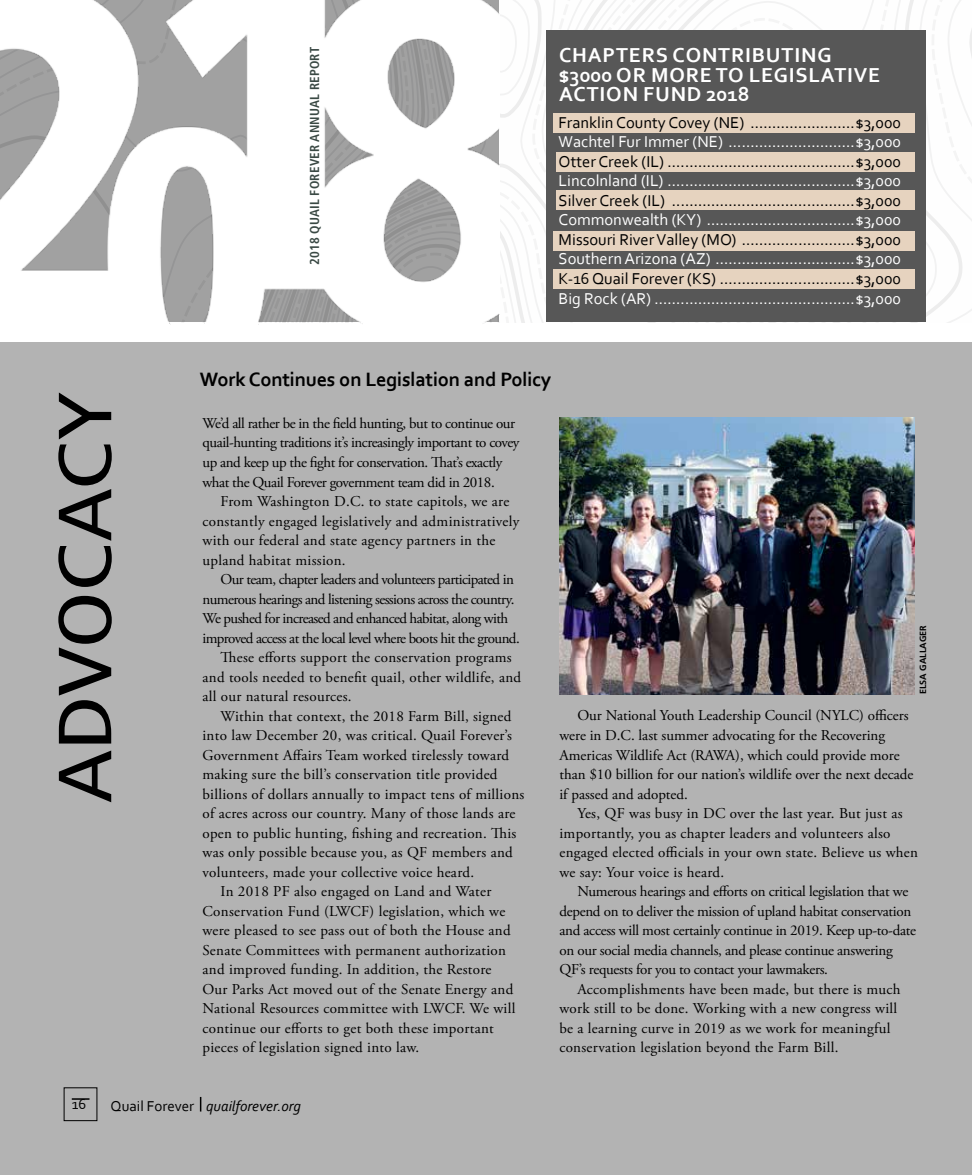
<style>
.page{position:relative;width:972px;height:1175px;background:#fff}
.page>*{position:absolute;margin:0;border:0;box-sizing:border-box;transform-origin:0 0}
.t1{font:condensed 75px "Frutiger LT Std";color:#000;scale:1.24 1}
.t2{font:700 21.15px/19.5px "Corbel";letter-spacing:.04em;color:#fff}
.t3{font:700 20.25px "Corbel";letter-spacing:-.01em;color:#000}
.t4{font:16.5px "Corbel";color:#fff}
.t5{font:16.5px "Corbel";color:#000}
.t6{font:15px/19.5px "Adobe Garamond Pro";letter-spacing:.02em;color:#000}
.t7{font:15px/19.5px "Adobe Garamond Pro";letter-spacing:-.02em;color:#000}
.t8{font:15px/19.5px "Adobe Garamond Pro";color:#000}
.t9{font:15px "Adobe Garamond Pro";letter-spacing:-.04em;color:#000}
.t10{font:15px/19.5px "Adobe Garamond Pro";letter-spacing:-.03em;color:#000}
.t11{font:italic 15px "Corbel";color:#000}
.t12{font:15px "Corbel";color:#000}
.t13{font:700 condensed 13.05px "Frutiger LT Std";letter-spacing:.02em;color:#3a4944}
.t14{font:700 9px "Frutiger LT Std";color:#000}
.s1{font-style:normal}
</style>
<div class="page">
<div style="left:0;top:342px;width:972px;height:832px;background:#b3b3b3"></div>
<svg style="left:200px;top:1096px;width:1px;height:15px"></svg>
<svg style="left:72px;top:1098px;width:18px;height:1px"></svg>
<svg style="left:715px;top:0;width:257px;height:322px"></svg>
<svg style="left:967px;top:0;width:5px;height:114px"></svg>
<svg style="left:521px;top:0;width:184px;height:159px"></svg>
<svg style="left:499px;top:178px;width:48px;height:144px"></svg>
<svg style="left:499px;top:0;width:45px;height:122px"></svg>
<img style="left:0;top:0;width:499px;height:324px">
<div style="left:547px;top:31px;width:379px;height:291px;background:#575757"></div>
<div style="left:554px;top:269px;width:361px;height:20px;background:#e6d3bf"></div>
<div style="left:554px;top:231px;width:361px;height:20px;background:#e6d3bf"></div>
<div style="left:556px;top:190px;width:359px;height:20px;background:#e6d3bf"></div>
<div style="left:554px;top:113px;width:361px;height:20px;background:#e6d3bf"></div>
<div style="left:556px;top:152px;width:359px;height:20px;background:#e6d3bf"></div>
<img style="left:559px;top:417px;width:356px;height:277px">
<h1 class="t1" style="left:42px;top:803px;width:333px;rotate:-90deg">ADVOCACY</h1>
<p class="t13" style="left:307px;top:265px;width:219px;rotate:-90deg">2018 QUAIL FOREVER ANNUAL REPORT</p>
<h2 class="t2" style="left:559px;top:45px;width:323px">CHAPTERS CONTRIBUTING $3000 OR MORE TO LEGISLATIVE<br>ACTION FUND 2018</h2>
<p class="t5" style="left:559px;top:112px;width:344px">Franklin County Covey (NE) ........................$3,000</p>
<p class="t4" style="left:559px;top:132px;width:344px">Wachtel Fur Immer (NE) .............................$3,000</p>
<p class="t5" style="left:559px;top:151px;width:344px">Otter Creek (IL) ...........................................$3,000</p>
<p class="t4" style="left:559px;top:171px;width:344px">Lincolnland (IL) ...........................................$3,000</p>
<p class="t5" style="left:559px;top:190px;width:344px">Silver Creek (IL) ..........................................$3,000</p>
<p class="t4" style="left:559px;top:210px;width:344px">Commonwealth (KY) ..................................$3,000</p>
<p class="t5" style="left:559px;top:229px;width:344px">Missouri River Valley (MO) ..........................$3,000</p>
<p class="t4" style="left:559px;top:249px;width:344px">Southern Arizona (AZ) ................................$3,000</p>
<p class="t5" style="left:559px;top:268px;width:344px">K-16 Quail Forever (KS) ...............................$3,000</p>
<p class="t4" style="left:559px;top:288px;width:344px">Big Rock (AR) ..............................................$3,000</p>
<h3 class="t3" style="left:200px;top:366px;width:353px">Work Continues on Legislation and Policy</h3>
<p class="t10" style="left:202px;top:414px;width:319px">We’d all rather be in the field hunting, but to continue our quail-hunting traditions it’s increasingly important to covey up and keep up the fight for conservation. That’s exactly what the Quail Forever government team did in 2018.</p>
<p class="t6" style="left:202px;top:492px;width:318px;text-indent:18px">From Washington D.C. to state capitols, we are constantly engaged legislatively and administratively with our federal and state agency partners in the upland habitat mission.</p>
<p class="t9" style="left:221px;top:570px;width:295px">Our team, chapter leaders and volunteers participated in</p>
<p class="t9" style="left:202px;top:590px;width:313px">numerous hearings and listening sessions across the country.</p>
<p class="t9" style="left:202px;top:609px;width:307px">We pushed for increased and enhanced habitat, along with</p>
<p class="t9" style="left:202px;top:629px;width:319px">improved access at the local level where boots hit the ground.</p>
<p class="t6" style="left:221px;top:648px;width:293px">These efforts support the conservation programs</p>
<p class="t6" style="left:202px;top:667px;width:320px">and tools needed to benefit quail, other wildlife, and</p>
<p class="t6" style="left:202px;top:687px;width:151px">all our natural resources.</p>
<p class="t6" style="left:221px;top:706px;width:292px">Within that context, the 2018 Farm Bill, signed</p>
<p class="t6" style="left:202px;top:726px;width:311px">into law December 20, was critical. Quail Forever’s</p>
<p class="t6" style="left:202px;top:745px;width:308px">Government Affairs Team worked tirelessly toward</p>
<p class="t6" style="left:202px;top:765px;width:297px">making sure the bill’s conservation title provided</p>
<p class="t6" style="left:202px;top:784px;width:323px">billions of dollars annually to impact tens of millions</p>
<p class="t6" style="left:202px;top:804px;width:314px">of acres across our country. Many of those lands are</p>
<p class="t6" style="left:202px;top:823px;width:315px">open to public hunting, fishing and recreation. This</p>
<p class="t6" style="left:202px;top:843px;width:312px">was only possible because you, as QF members and</p>
<p class="t6" style="left:202px;top:862px;width:273px">volunteers, made your collective voice heard.</p>
<p class="t6" style="left:221px;top:882px;width:272px">In 2018 PF also engaged on Land and Water</p>
<p class="t6" style="left:202px;top:901px;width:304px">Conservation Fund (LWCF) legislation, which we</p>
<p class="t6" style="left:202px;top:921px;width:310px">were pleased to see pass out of both the House and</p>
<p class="t6" style="left:202px;top:940px;width:305px">Senate Committees with permanent authorization</p>
<p class="t6" style="left:202px;top:960px;width:290px">and improved funding. In addition, the Restore</p>
<p class="t6" style="left:202px;top:979px;width:312px">Our Parks Act moved out of the Senate Energy and</p>
<p class="t6" style="left:202px;top:999px;width:314px">National Resources committee with LWCF. We will</p>
<p class="t6" style="left:202px;top:1018px;width:293px">continue our efforts to get both these important</p>
<p class="t6" style="left:202px;top:1038px;width:218px">pieces of legislation signed into law.</p>
<p class="t14" style="left:918px;top:694px;width:71px;rotate:-90deg">ELSA GALLAGER</p>
<p class="t8" style="left:559px;top:706px;width:355px;text-indent:18px">Our National Youth Leadership Council (NYLC) officers were in D.C. last summer advocating for the Recovering Americas Wildlife Act (RAWA), which could provide more than $10 billion for our nation’s wildlife over the next decade if passed and adopted.</p>
<p class="t6" style="left:559px;top:804px;width:360px;text-indent:18px">Yes, QF was busy in DC over the last year. But just as importantly, you as chapter leaders and volunteers also engaged elected officials in your own state. Believe us when we say: Your voice is heard.</p>
<p class="t7" style="left:559px;top:882px;width:358px;text-indent:18px">Numerous hearings and efforts on critical legislation that we depend on to deliver the mission of upland habitat conservation and access will most certainly continue in 2019. Keep up-to-date on our social media channels, and please continue answering QF’s requests for you to contact your lawmakers.</p>
<p class="t6" style="left:559px;top:979px;width:343px;text-indent:18px">Accomplishments have been made, but there is much work still to be done. Working with a new congress will be a learning curve in 2019 as we work for meaningful conservation legislation beyond the Farm Bill.</p>
<p class="t12" style="left:72px;top:1094px;width:16px">16</p>
<p class="t11" style="left:111px;top:1096px;width:192px"><span class="s1">Quail Forever</span> quailforever.org</p>
</div>
